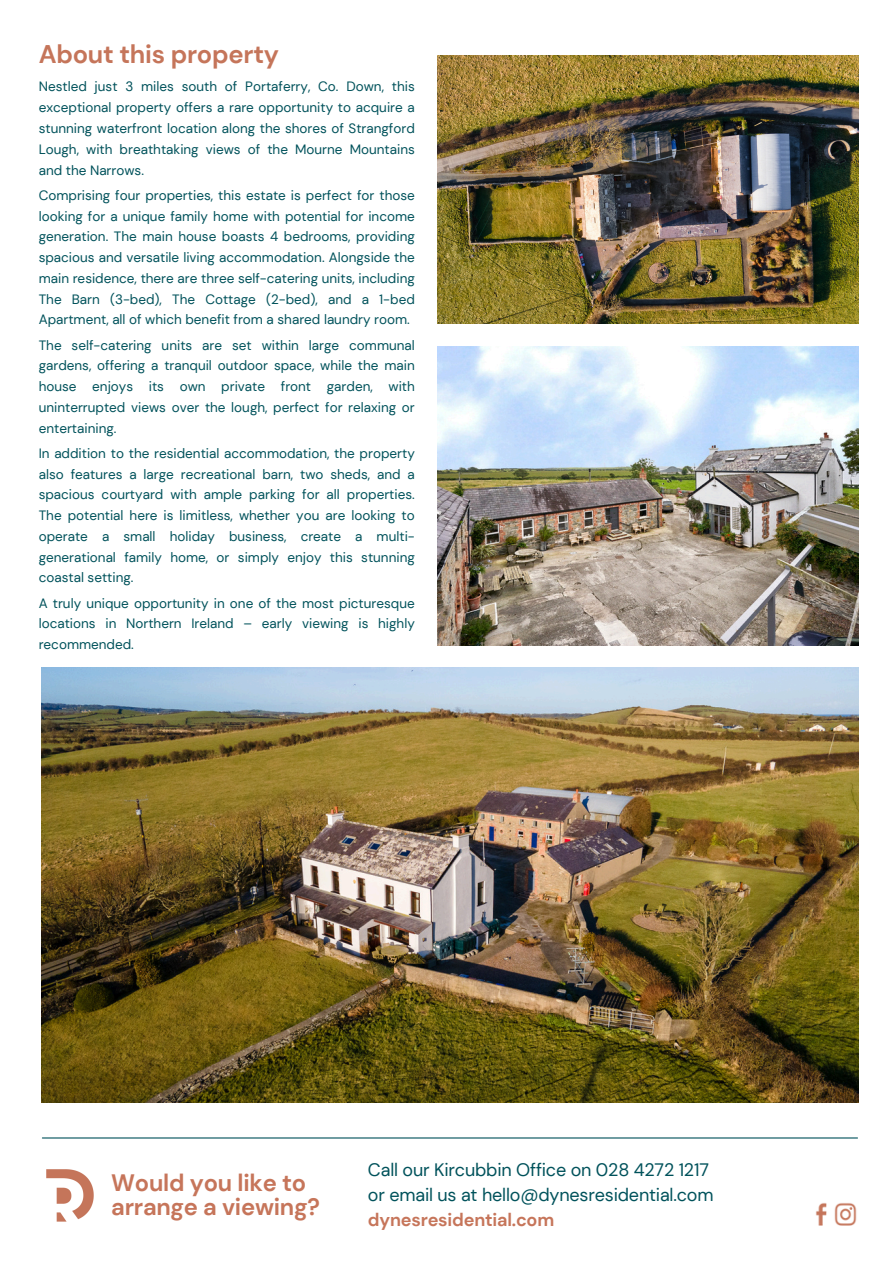
<style>
.page{position:relative;width:894px;height:1264px;background:#fff}
.page>*{position:absolute;margin:0;border:0;box-sizing:border-box;transform-origin:0 0}
.t1{font:700 25.5px "DM Sans";letter-spacing:-.01em;color:#c5755a}
.t2{font:700 23.7px/23.7px "DM Sans";letter-spacing:-.01em;color:#c6755a}
.t3{font:18px/24.8px "DM Sans";letter-spacing:-.01em;color:#00525b}
.t4{font:13.5px/20.7px "DM Sans";color:#00525b;text-align:justify}
.s1{font-weight:700;color:#c6755a}
</style>
<div class="page">
<img style="left:46px;top:1169px;width:47px;height:52px">
<hr style="left:42px;top:1137px;width:815px;height:1px;background:#00525b">
<img style="left:815px;top:1203px;width:42px;height:22px">
<img style="left:437px;top:55px;width:421px;height:268px">
<img style="left:42px;top:668px;width:815px;height:434px">
<img style="left:437px;top:347px;width:421px;height:298px">
<h1 class="t1" style="left:39px;top:37px;width:242px">About this property</h1>
<p class="t4" style="left:39px;top:76px;width:377px">Nestled just 3 miles south of Portaferry, Co. Down, this exceptional property offers a rare opportunity to acquire a stunning waterfront location along the shores of Strangford Lough, with breathtaking views of the Mourne Mountains and the Narrows.</p>
<p class="t4" style="left:39px;top:185px;width:377px">Comprising four properties, this estate is perfect for those looking for a unique family home with potential for income generation. The main house boasts 4 bedrooms, providing spacious and versatile living accommodation. Alongside the main residence, there are three self-catering units, including The Barn (3-bed), The Cottage (2-bed), and a 1-bed Apartment, all of which benefit from a shared laundry room.</p>
<p class="t4" style="left:39px;top:334px;width:377px">The self-catering units are set within large communal gardens, offering a tranquil outdoor space, while the main house enjoys its own private front garden, with uninterrupted views over the lough, perfect for relaxing or entertaining.</p>
<p class="t4" style="left:39px;top:443px;width:377px">In addition to the residential accommodation, the property also features a large recreational barn, two sheds, and a spacious courtyard with ample parking for all properties.<br>The potential here is limitless, whether you are looking to operate a small holiday business, create a multi&shy;generational family home, or simply enjoy this stunning coastal setting.</p>
<p class="t4" style="left:39px;top:592px;width:377px">A truly unique opportunity in one of the most picturesque locations in Northern Ireland – early viewing is highly recommended.</p>
<p class="t2" style="left:111px;top:1171px;width:210px">Would you like to arrange a viewing?</p>
<p class="t3" style="left:368px;top:1157px;width:347px">Call our Kircubbin Office on 028 4272 1217 or email us at hello@dynesresidential.com <span class="s1">dynesresidential.com</span></p>
</div>
